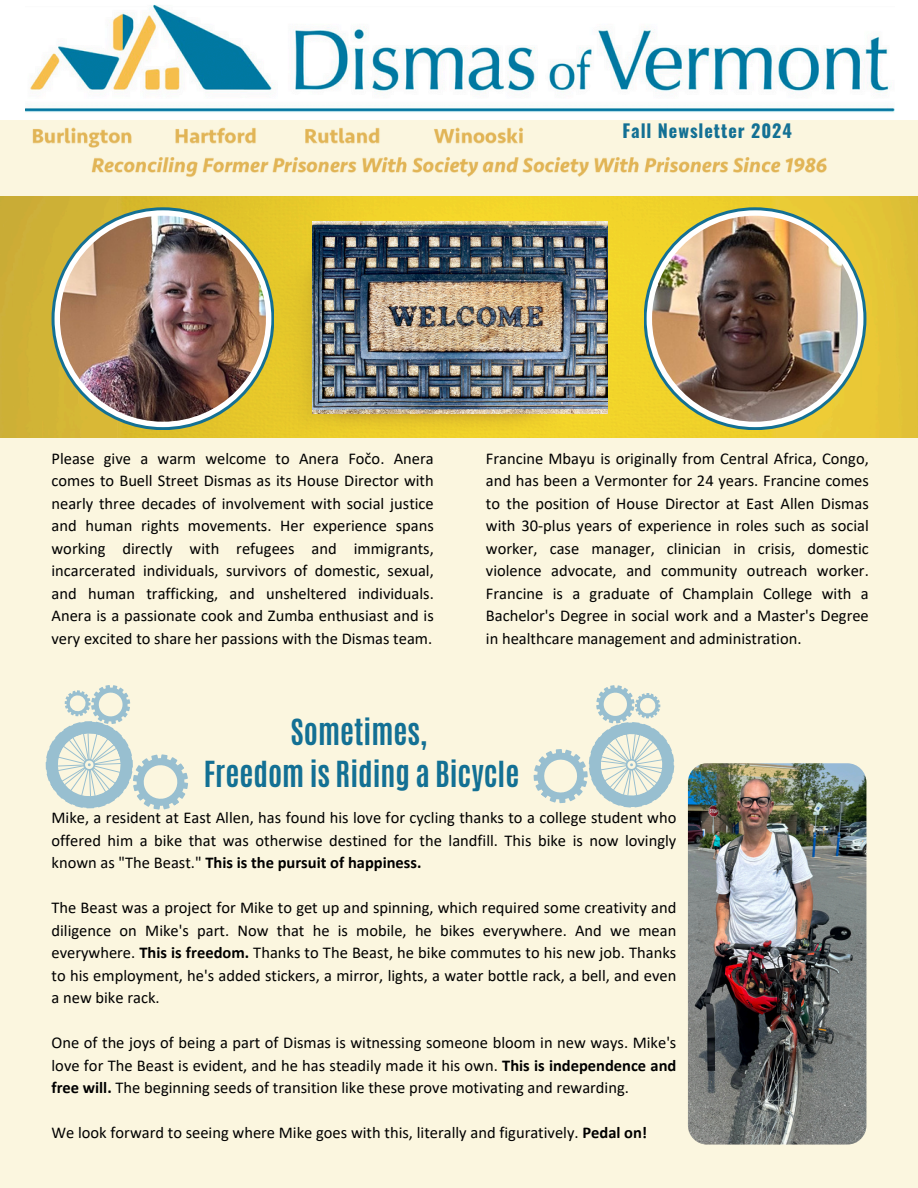
<style>
.page{position:relative;width:918px;height:1188px;background:#fbf6df}
.page>*{position:absolute;margin:0;border:0;box-sizing:border-box;transform-origin:0 0}
.t1{font:700 30px/41.7px "Antonio";color:#137094;text-align:center}
.t2{font:700 18px "Oswald";letter-spacing:.05em;color:#137094}
.t3{font:16.5px/22.5px "Calibri";color:#000;text-align:justify}
.s1{font-weight:700}
</style>
<div class="page">
<img style="left:23px;top:119px;width:872px;height:58px">
<div style="left:0;top:0;width:918px;height:119px;background:#fff"></div>
<img style="left:0;top:196px;width:918px;height:242px">
<img style="left:25px;top:4px;width:870px;height:109px">
<svg style="left:644px;top:207px;width:222px;height:223px;background:#2a7c98"></svg>
<div style="left:647px;top:210px;width:216px;height:217px;background:#fff;border-radius:50%"></div>
<img style="left:652px;top:216px;width:206px;height:206px;border-radius:50%">
<svg style="left:52px;top:207px;width:222px;height:223px;background:#297c98"></svg>
<div style="left:55px;top:210px;width:216px;height:217px;background:#fff;border-radius:50%"></div>
<img style="left:60px;top:216px;width:206px;height:206px;border-radius:50%">
<img style="left:312px;top:221px;width:295px;height:192px">
<img style="left:688px;top:763px;width:178px;height:382px;border-radius:19px">
<svg style="left:45px;top:685px;width:143px;height:125px"></svg>
<svg style="left:533px;top:685px;width:158px;height:139px"></svg>
<p class="t2" style="left:622px;top:116px;width:171px">Fall Newsletter 2024</p>
<p class="t3" style="left:52px;top:448px;width:384px">Please give a warm welcome to Anera Fočo. Anera comes to Buell Street Dismas as its House Director with nearly three decades of involvement with social justice and human rights movements. Her experience spans working directly with refugees and immigrants, incarcerated individuals, survivors of domestic, sexual, and human trafficking, and unsheltered individuals.<br>Anera is a passionate cook and Zumba enthusiast and is very excited to share her passions with the Dismas team.</p>
<p class="t3" style="left:486px;top:448px;width:384px">Francine Mbayu is originally from Central Africa, Congo, and has been a Vermonter for 24 years. Francine comes to the position of House Director at East Allen Dismas with 30-plus years of experience in roles such as social worker, case manager, clinician in crisis, domestic violence advocate, and community outreach worker.<br>Francine is a graduate of Champlain College with a Bachelor's Degree in social work and a Master's Degree in healthcare management and administration.</p>
<p class="t1" style="left:204px;top:712px;width:317px">Sometimes,<br>Freedom is Riding a Bicycle</p>
<p class="t3" style="left:52px;top:808px;width:626px">Mike, a resident at East Allen, has found his love for cycling thanks to a college student who offered him a bike that was otherwise destined for the landfill. This bike is now lovingly known as "The Beast." <span class="s1">This is the pursuit of happiness.</span></p>
<p class="t3" style="left:52px;top:898px;width:626px">The Beast was a project for Mike to get up and spinning, which required some creativity and diligence on Mike's part. Now that he is mobile, he bikes everywhere. And we mean everywhere. <span class="s1">This is freedom.</span> Thanks to The Beast, he bike commutes to his new job. Thanks to his employment, he's added stickers, a mirror, lights, a water bottle rack, a bell, and even a new bike rack.</p>
<h1 class="t3" style="left:52px;top:1033px;width:626px">One of the joys of being a part of Dismas is witnessing someone bloom in new ways. Mike's love for The Beast is evident, and he has steadily made it his own. <span class="s1">This is independence and free will.</span> The beginning seeds of transition like these prove motivating and rewarding.</h1>
<p class="t3" style="left:52px;top:1123px;width:597px">We look forward to seeing where Mike goes with this, literally and figuratively. <span class="s1">Pedal on!</span></p>
</div>
